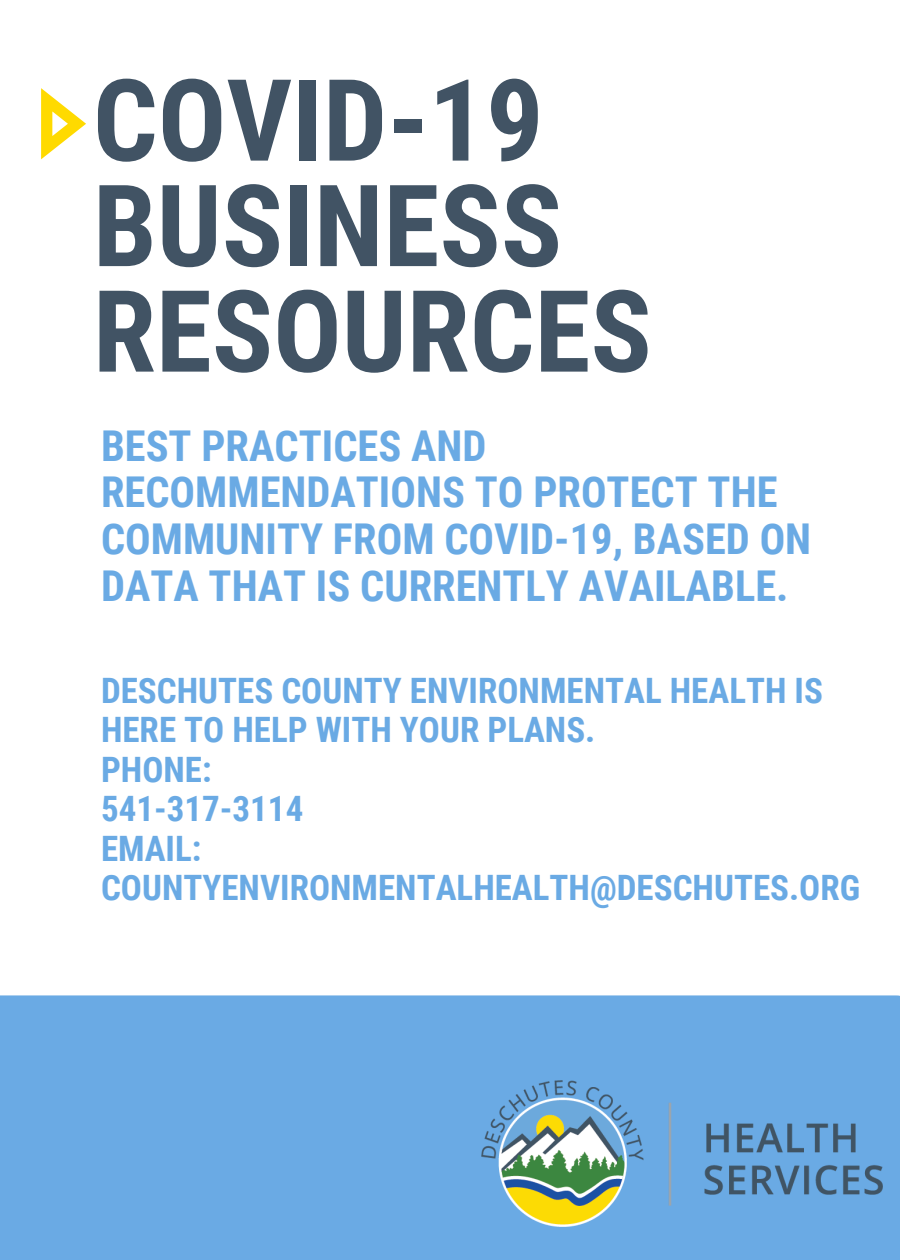
<style>
.page{position:relative;width:900px;height:1260px;background:#fff}
.page>*{position:absolute;margin:0;border:0;box-sizing:border-box;transform-origin:0 0}
.t1{font:700 113.75px/105.5px "Roboto Condensed";color:#415364}
.t2{font:700 42.5px/47px "Roboto Condensed";color:#6aaae4}
.t3{font:700 35px/39.5px "Roboto Condensed";color:#6aaae4}
</style>
<div class="page">
<div style="left:0;top:995px;width:900px;height:265px;background:#6aaae4"></div>
<img style="left:481px;top:1080px;width:402px;height:147px">
<svg style="left:41px;top:88px;width:45px;height:71px"></svg>
<h1 class="t1" style="left:93px;top:69px;width:560px">COVID-19<br>BUSINESS<br>RESOURCES</h1>
<p class="t2" style="left:101px;top:423px;width:712px">BEST PRACTICES AND<br>RECOMMENDATIONS TO PROTECT THE<br>COMMUNITY FROM COVID-19, BASED ON<br>DATA THAT IS CURRENTLY AVAILABLE.</p>
<p class="t3" style="left:101px;top:671px;width:761px">DESCHUTES COUNTY ENVIRONMENTAL HEALTH IS<br>HERE TO HELP WITH YOUR PLANS.<br>PHONE:<br>541-317-3114<br>EMAIL:<br>COUNTYENVIRONMENTALHEALTH@DESCHUTES.ORG</p>
</div>
